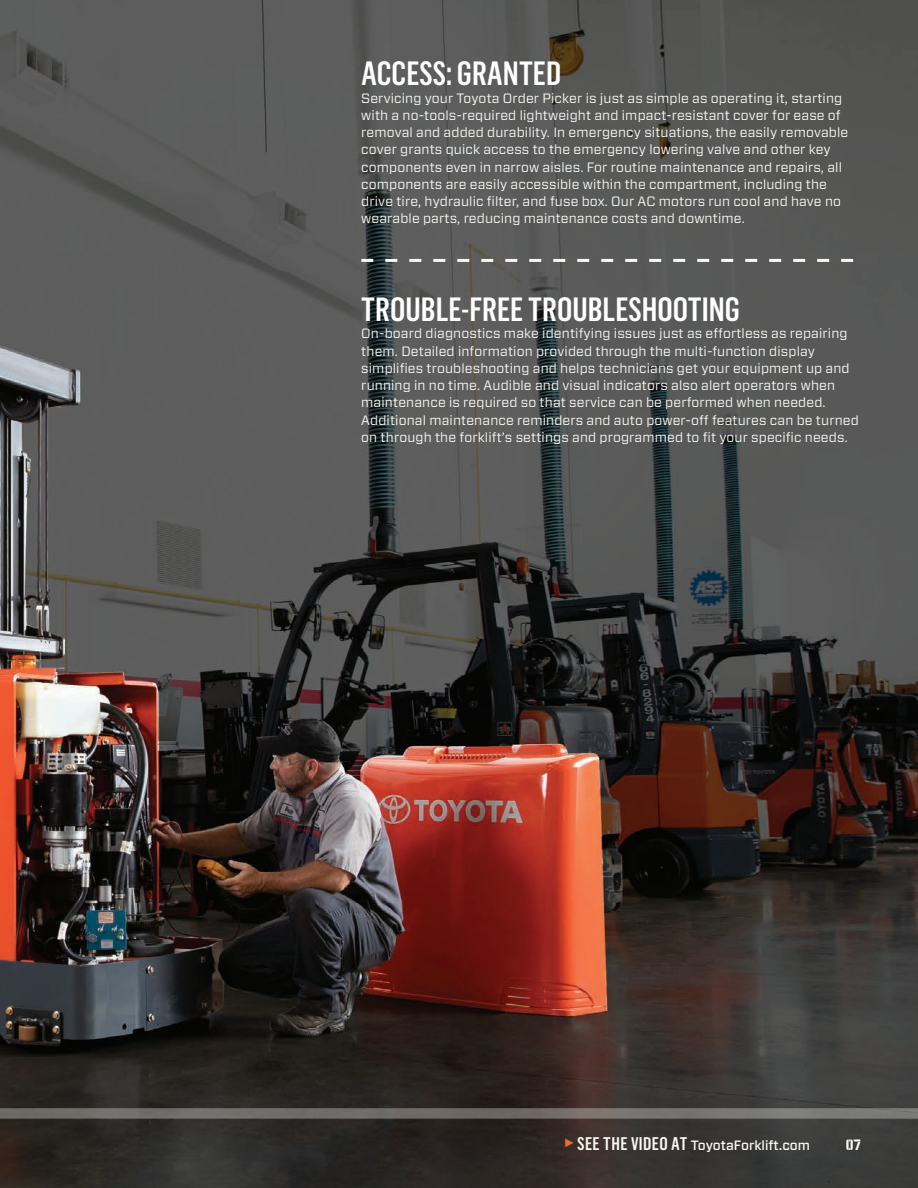
<style>
.page{position:relative;width:918px;height:1188px;background:#fff}
.page>*{position:absolute;margin:0;border:0;box-sizing:border-box;transform-origin:0 0}
.body_copy{font:500 33px "Flama Condensed";color:#fff}
.t1{font:15px "Numbers Prospekt";color:#fbfaf5}
.body_copy-2{font:13.5px/17.2px "Forza";letter-spacing:.01em;color:#fbfaf5}
.body_copy-3{font:500 13.5px "Forza";color:#fbfaf5}
.body_copy-4{font:500 13.5px "Forza";letter-spacing:.05em;color:#fbfaf5}
.s1{font-family:"Flama Condensed";font-size:25.5px;color:#f36a24}
.s2{font-family:"Flama Condensed";font-size:18px}
</style>
<div class="page">
<img style="left:0;top:0;width:918px;height:933px">
<svg style="left:0;top:1120px;width:918px;height:68px;background:#302e2b"></svg>
<svg style="left:361px;top:259px;width:492px;height:3px"></svg>
<svg style="left:0;top:933px;width:918px;height:187px;background:#3e312d"></svg>
<p class="body_copy" style="left:361px;top:53px;width:201px">ACCESS: GRANTED</p>
<p class="body_copy-2" style="left:361px;top:89px;width:489px">Servicing your Toyota Order Picker is just as simple as operating it, starting with a no-tools-required lightweight and impact-resistant cover for ease of removal and added durability. In emergency situations, the easily removable cover grants quick access to the emergency lowering valve and other key components even in narrow aisles. For routine maintenance and repairs, all components are easily accessible within the compartment, including the drive tire, hydraulic filter, and fuse box. Our AC motors run cool and have no wearable parts, reducing maintenance costs and downtime.</p>
<p class="body_copy" style="left:361px;top:288px;width:380px">TROUBLE-FREE TROUBLESHOOTING</p>
<p class="body_copy-2" style="left:361px;top:325px;width:499px">On-board diagnostics make identifying issues just as effortless as repairing them. Detailed information provided through the multi-function display simplifies troubleshooting and helps technicians get your equipment up and running in no time. Audible and visual indicators also alert operators when maintenance is required so that service can be performed when needed.<br>Additional maintenance reminders and auto power-off features can be turned on through the forklift’s settings and programmed to fit your specific needs.</p>
<p class="body_copy-3" style="left:564px;top:1136px;width:247px"><span class="s1">►</span> <span class="s2">SEE THE VIDEO AT</span> ToyotaForklift.com</p>
<p class="body_copy-4" style="left:679px;top:1136px;width:103px">ToyotaForklift.</p>
<p class="t1" style="left:846px;top:1138px;width:17px">07</p>
</div>
